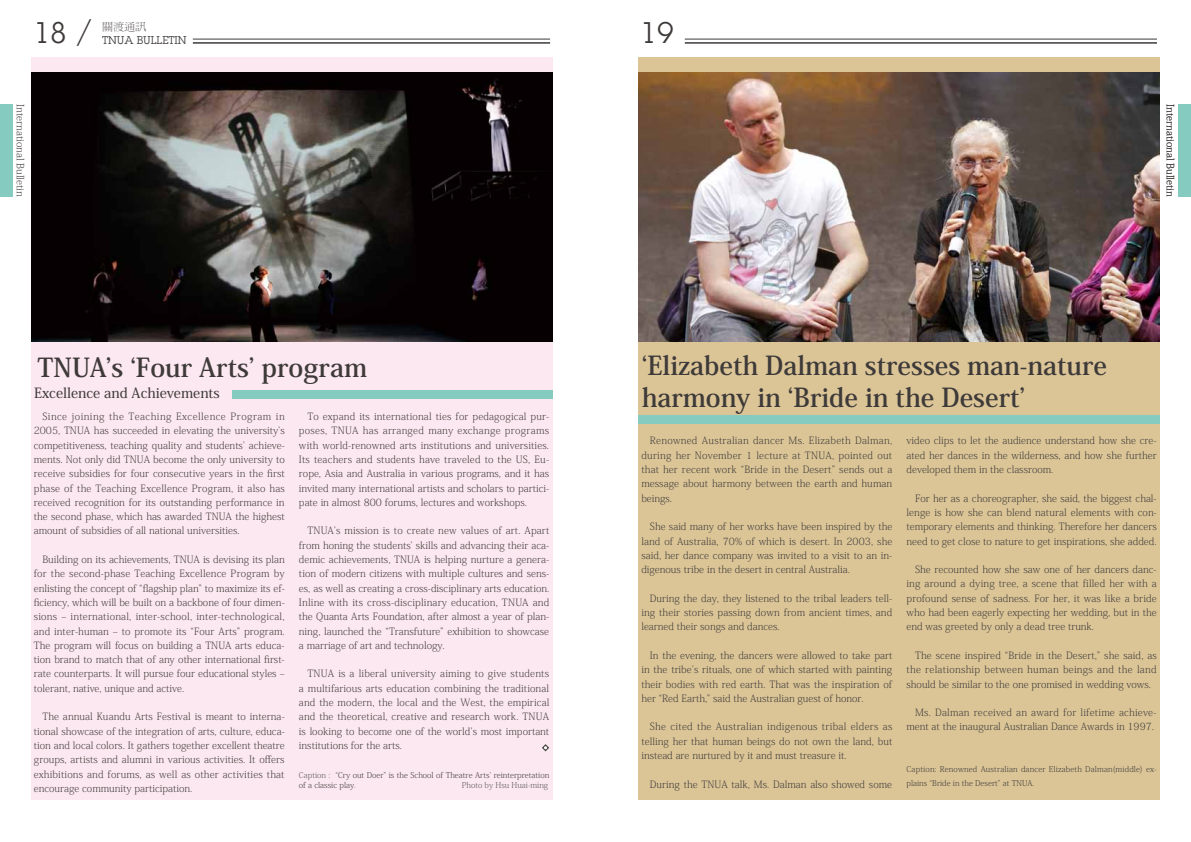
<style>
.page{position:relative;width:1191px;height:842px;background:#fff}
.page>*{position:absolute;margin:0;border:0;box-sizing:border-box;transform-origin:0 0}
.t1{font:29px "Lubalin Graph";color:#3e3a39}
.t2{font:700 26px/32px "Koz Min Pro";color:#3e3a39}
.t3{font:500 14px "Koz Min Pro";color:#3e3a39}
.t4{font:11px "Lubalin Graph";color:#3e3a39}
.t5{font:300 11px "Han Wang Ming";color:#3e3a39}
.t6{font:200 10px/14.3px "Koz Min Pro";color:#3e3a39;text-align:justify}
.t7{font:200 8px/14.3px "Koz Min Pro";letter-spacing:.02em;color:#3e3a39}
.t8{font:200 8px/10px "Koz Min Pro";color:#3e3a39}
.t9{font:200 8px "Koz Min Pro";color:#595757}
.s1{color:#595757}
</style>
<div class="page">
<div style="left:1178px;top:104px;width:13px;height:92px;background:#85cbbf"></div>
<div style="left:0;top:104px;width:13px;height:92px;background:#85cbbf"></div>
<hr style="left:193px;top:42px;width:357px;height:2px;background:#3e3a39">
<hr style="left:193px;top:39px;width:357px;height:1px;background:#3e3a39">
<hr style="left:685px;top:42px;width:472px;height:2px;background:#3e3a39">
<hr style="left:685px;top:39px;width:472px;height:1px;background:#3e3a39">
<div style="left:638px;top:57px;width:521px;height:742px;background:#dbc597"></div>
<div style="left:31px;top:57px;width:522px;height:742px;background:#fce8f0"></div>
<div style="left:232px;top:390px;width:321px;height:8px;background:#85cbbf"></div>
<img style="left:31px;top:72px;width:522px;height:270px">
<img style="left:638px;top:72px;width:521px;height:270px">
<svg style="left:542px;top:744px;width:7px;height:7px"></svg>
<div style="left:638px;top:415px;width:521px;height:9px;background:#85cbbf"></div>
<h1 class="t1" style="left:33px;top:14px;width:61px">18 /</h1>
<h1 class="t1" style="left:640px;top:14px;width:35px">19</h1>
<p class="t5" style="left:102px;top:21px;width:46px">關渡通訊</p>
<p class="t4" style="left:102px;top:33px;width:86px">TNUA BULLETIN</p>
<p class="t6" style="left:28px;top:104px;width:94px;rotate:90deg">International Bulletin</p>
<p class="t6" style="left:1177px;top:104px;width:94px;rotate:90deg">International Bulletin</p>
<h2 class="t2" style="left:37px;top:350px;width:331px">TNUA’s ‘Four Arts’ program</h2>
<p class="t6" style="left:299px;top:409px;width:252px;text-indent:9px">To expand its international ties for pedagogical pur&shy;poses, TNUA has arranged many exchange programs with world-renowned arts institutions and universities.<br>Its teachers and students have traveled to the US, Eu&shy;rope, Asia and Australia in various programs, and it has invited many international artists and scholars to partici&shy;pate in almost 800 forums, lectures and workshops.</p>
<p class="t6" style="left:299px;top:523px;width:252px;text-indent:8px">TNUA’s mission is to create new values of art. Apart from honing the students’ skills and advancing their aca&shy;demic achievements, TNUA is helping nurture a genera&shy;tion of modern citizens with multiple cultures and sens&shy;es, as well as creating a cross-disciplinary arts education.<br>Inline with its cross-disciplinary education, TNUA and the Quanta Arts Foundation, after almost a year of plan&shy;ning, launched the “Transfuture” exhibition to showcase a marriage of art and technology.</p>
<p class="t6" style="left:299px;top:666px;width:252px;text-indent:8px">TNUA is a liberal university aiming to give students a multifarious arts education combining the traditional and the modern, the local and the West, the empirical and the theoretical, creative and research work. TNUA is looking to become one of the world’s most important institutions for the arts.</p>
<p class="t8" style="left:299px;top:769px;width:252px"><span class="s1">Caption :</span> “Cry out Doer” is the School of Theatre Arts’ reinterpretation of a classic play<span class="s1">.</span></p>
<h3 class="t3" style="left:34px;top:383px;width:187px">Excellence and Achievements</h3>
<p class="t6" style="left:34px;top:409px;width:253px;text-indent:9px">Since joining the Teaching Excellence Program in 2005, TNUA has succeeded in elevating the university’s competitiveness, teaching quality and students’ achieve&shy;ments. Not only did TNUA become the only university to receive subsidies for four consecutive years in the first phase of the Teaching Excellence Program, it also has received recognition for its outstanding performance in the second phase, which has awarded TNUA the highest amount of subsidies of all national universities.</p>
<p class="t6" style="left:34px;top:552px;width:252px;text-indent:8px">Building on its achievements, TNUA is devising its plan for the second-phase Teaching Excellence Program by enlisting the concept of “flagship plan” to maximize its ef&shy;ficiency, which will be built on a backbone of four dimen&shy;sions – international, inter-school, inter-technological, and inter-human – to promote its “Four Arts” program.<br>The program will focus on building a TNUA arts educa&shy;tion brand to match that of any other international first&shy;rate counterparts. It will pursue four educational styles – tolerant, native, unique and active.</p>
<p class="t6" style="left:34px;top:709px;width:252px;text-indent:9px">The annual Kuandu Arts Festival is meant to interna&shy;tional showcase of the integration of arts, culture, educa&shy;tion and local colors. It gathers together excellent theatre groups, artists and alumni in various activities. It offers exhibitions and forums, as well as other activities that encourage community participation.</p>
<p class="t9" style="left:462px;top:779px;width:88px">Photo by Hsu Huai-ming</p>
<h2 class="t2" style="left:642px;top:348px;width:467px">‘Elizabeth Dalman stresses man-nature harmony in ‘Bride in the Desert’</h2>
<p class="t6" style="left:641px;top:433px;width:252px;text-indent:8px">Renowned Australian dancer Ms. Elizabeth Dalman, during her November 1 lecture at TNUA, pointed out that her recent work “Bride in the Desert” sends out a message about harmony between the earth and human beings.</p>
<p class="t6" style="left:641px;top:519px;width:252px;text-indent:8px">She said many of her works have been inspired by the land of Australia, 70% of which is desert. In 2003, she said, her dance company was invited to a visit to an in&shy;digenous tribe in the desert in central Australia.</p>
<p class="t6" style="left:641px;top:591px;width:252px;text-indent:8px">During the day, they listened to the tribal leaders tell&shy;ing their stories passing down from ancient times, and learned their songs and dances.</p>
<p class="t6" style="left:641px;top:648px;width:252px;text-indent:8px">In the evening, the dancers were allowed to take part in the tribe’s rituals, one of which started with painting their bodies with red earth. That was the inspiration of her “Red Earth,” said the Australian guest of honor.</p>
<p class="t6" style="left:641px;top:719px;width:253px;text-indent:8px">She cited the Australian indigenous tribal elders as telling her that human beings do not own the land, but instead are nurtured by it and must treasure it.</p>
<p class="t6" style="left:650px;top:776px;width:244px">During the TNUA talk, Ms. Dalman also showed some</p>
<p class="t6" style="left:906px;top:433px;width:251px">video clips to let the audience understand how she cre&shy;ated her dances in the wilderness, and how she further developed them in the classroom.</p>
<p class="t6" style="left:906px;top:490px;width:252px;text-indent:9px">For her as a choreographer, she said, the biggest chal&shy;lenge is how she can blend natural elements with con&shy;temporary elements and thinking. Therefore her dancers need to get close to nature to get inspirations, she added.</p>
<p class="t6" style="left:906px;top:562px;width:252px;text-indent:9px">She recounted how she saw one of her dancers danc&shy;ing around a dying tree, a scene that filled her with a profound sense of sadness. For her, it was like a bride who had been eagerly expecting her wedding, but in the end was greeted by only a dead tree trunk.</p>
<p class="t6" style="left:906px;top:648px;width:252px;text-indent:9px">The scene inspired “Bride in the Desert,” she said, as the relationship between human beings and the land should be similar to the one promised in wedding vows.</p>
<p class="t6" style="left:906px;top:705px;width:252px;text-align:right">Ms. Dalman received an award for lifetime achieve&shy;ment at the inaugural Australian Dance Awards in 1997.</p>
<p class="t7" style="left:906px;top:761px;width:252px">Caption: Renowned Australian dancer Elizabeth Dalman(middle) ex&shy;plains “Bride in the Desert” at TNUA.</p>
</div>
